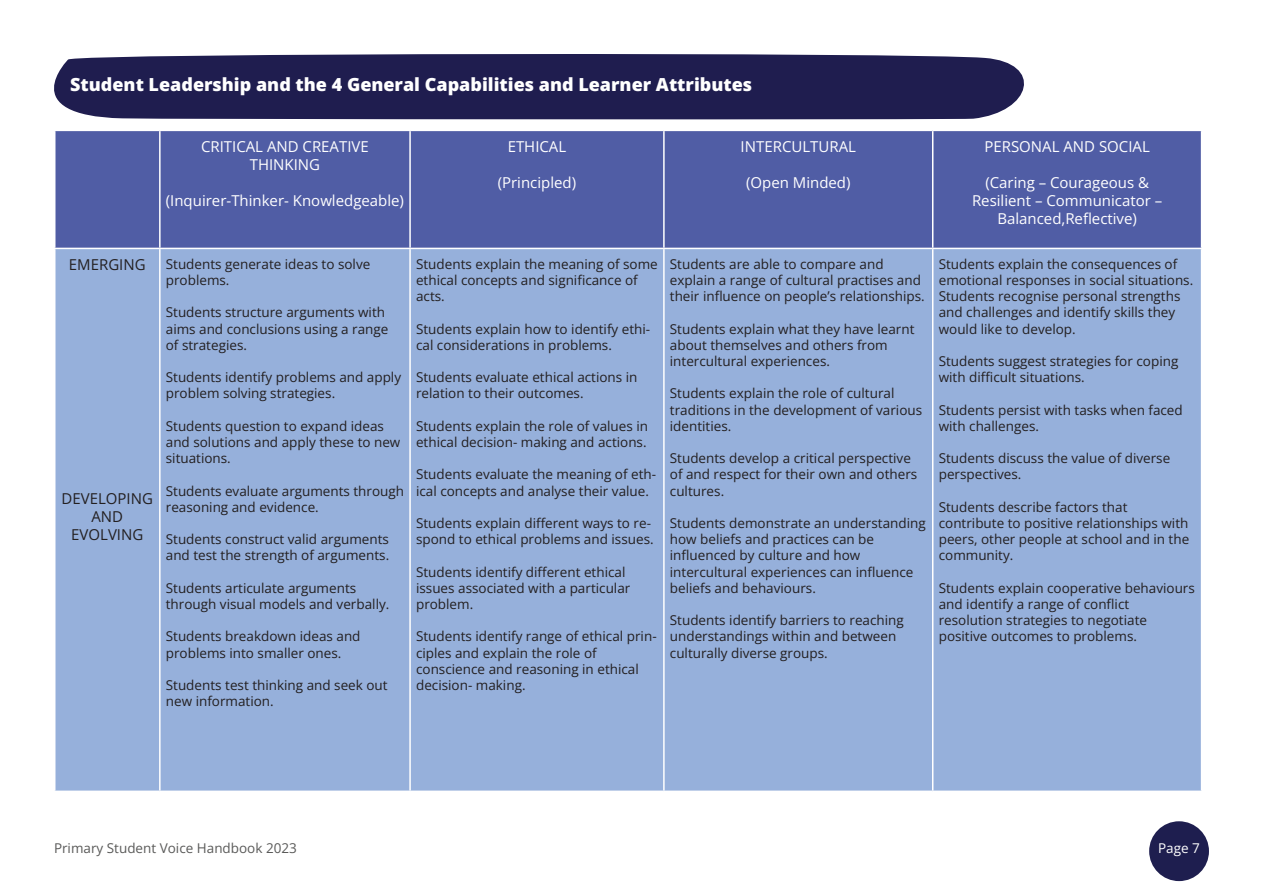
<style>
.page{position:relative;width:1263px;height:893px;background:#fff}
.page>*{position:absolute;margin:0;border:0;box-sizing:border-box;transform-origin:0 0}
.t1{font:18px "Open Sans";color:#fff}
.t2{font:700 15px/18px "Open Sans";color:#fff;text-align:center}
.t3{font:700 15px/18px "Open Sans";color:#231f20;text-align:center}
.t4{font:700 13.5px/16.2px "Open Sans";color:#231f20}
.t5{font:13.5px "Open Sans";color:#5a5a59}
.t6{font:13.5px "Open Sans";color:#fff}
</style>
<div class="page">
<div style="left:1149px;top:821px;width:60px;height:60px;background:#1e1e4f;border-radius:50%"></div>
<div style="left:56px;top:131px;width:1145px;height:117px;background:#505da5"></div>
<div style="left:56px;top:249px;width:1145px;height:542px;background:#96b0db"></div>
<hr style="left:159px;top:131px;width:2px;height:117px;background:#fff">
<hr style="left:409px;top:131px;width:2px;height:117px;background:#fff">
<hr style="left:663px;top:131px;width:2px;height:117px;background:#fff">
<hr style="left:932px;top:131px;width:1px;height:117px;background:#fff">
<hr style="left:159px;top:249px;width:2px;height:542px;background:#fff">
<hr style="left:409px;top:249px;width:2px;height:542px;background:#fff">
<hr style="left:663px;top:249px;width:2px;height:542px;background:#fff">
<hr style="left:932px;top:249px;width:1px;height:542px;background:#fff">
<div style="left:54px;top:54px;width:970px;height:65px;background:#1f1d4f"></div>
<p class="t1" style="left:70px;top:72px;width:683px">Student Leadership and the 4 General Capabilities and Learner Attributes</p>
<p class="t3" style="left:69px;top:256px;width:78px">EMERGING</p>
<p class="t3" style="left:62px;top:490px;width:93px">DEVELOPING<br>AND<br>EVOLVING</p>
<p class="t2" style="left:201px;top:138px;width:169px">CRITICAL AND CREATIVE<br>THINKING</p>
<p class="t2" style="left:166px;top:192px;width:240px">(Inquirer-Thinker- Knowledgeable)</p>
<p class="t2" style="left:508px;top:138px;width:60px">ETHICAL</p>
<p class="t2" style="left:498px;top:174px;width:80px">(Principled)</p>
<p class="t2" style="left:741px;top:138px;width:117px">INTERCULTURAL</p>
<p class="t2" style="left:746px;top:174px;width:106px">(Open Minded)</p>
<p class="t4" style="left:166px;top:255px;width:206px">Students generate ideas to solve problems.</p>
<p class="t4" style="left:166px;top:304px;width:224px">Students structure arguments with aims and conclusions using a range of strategies.</p>
<p class="t4" style="left:166px;top:369px;width:237px">Students identify problems and apply problem solving strategies.</p>
<p class="t4" style="left:166px;top:417px;width:236px">Students question to expand ideas and solutions and apply these to new situations.</p>
<p class="t4" style="left:166px;top:482px;width:240px">Students evaluate arguments through reasoning and evidence.</p>
<p class="t4" style="left:166px;top:531px;width:225px">Students construct valid arguments and test the strength of arguments.</p>
<p class="t4" style="left:166px;top:579px;width:225px">Students articulate arguments through visual models and verbally.</p>
<p class="t4" style="left:166px;top:628px;width:196px">Students breakdown ideas and problems into smaller ones.</p>
<p class="t4" style="left:166px;top:677px;width:223px">Students test thinking and seek out new information.</p>
<p class="t4" style="left:416px;top:255px;width:243px">Students explain the meaning of some ethical concepts and significance of acts.</p>
<p class="t4" style="left:416px;top:320px;width:236px">Students explain how to identify ethi&shy;cal considerations in problems.</p>
<p class="t4" style="left:416px;top:369px;width:223px">Students evaluate ethical actions in relation to their outcomes.</p>
<p class="t4" style="left:416px;top:417px;width:234px">Students explain the role of values in ethical decision- making and actions.</p>
<p class="t4" style="left:416px;top:466px;width:242px">Students evaluate the meaning of eth&shy;ical concepts and analyse their value.</p>
<p class="t4" style="left:416px;top:515px;width:239px">Students explain different ways to re&shy;spond to ethical problems and issues.</p>
<p class="t4" style="left:416px;top:563px;width:216px">Students identify different ethical issues associated with a particular problem.</p>
<p class="t4" style="left:416px;top:628px;width:242px">Students identify range of ethical prin&shy;ciples and explain the role of</p>
<p class="t4" style="left:416px;top:660px;width:224px">conscience and reasoning in ethical decision- making.</p>
<p class="t4" style="left:670px;top:255px;width:256px">Students are able to compare and explain a range of cultural practises and their influence on people’s relationships.</p>
<p class="t4" style="left:670px;top:320px;width:246px">Students explain what they have learnt about themselves and others from intercultural experiences.</p>
<p class="t4" style="left:670px;top:385px;width:254px">Students explain the role of cultural traditions in the development of various identities.</p>
<p class="t4" style="left:670px;top:450px;width:249px">Students develop a critical perspective of and respect for their own and others cultures.</p>
<p class="t4" style="left:670px;top:515px;width:257px">Students demonstrate an understanding how beliefs and practices can be influenced by culture and how intercultural experiences can influence beliefs and behaviours.</p>
<p class="t4" style="left:670px;top:612px;width:235px">Students identify barriers to reaching understandings within and between culturally diverse groups.</p>
<p class="t2" style="left:984px;top:138px;width:167px">PERSONAL AND SOCIAL</p>
<p class="t2" style="left:972px;top:174px;width:192px">(Caring – Courageous &amp;<br>Resilient – Communicator –<br>Balanced,Reflective)</p>
<p class="t4" style="left:939px;top:255px;width:256px">Students explain the consequences of emotional responses in social situations.</p>
<p class="t4" style="left:939px;top:288px;width:243px">Students recognise personal strengths and challenges and identify skills they would like to develop.</p>
<p class="t4" style="left:939px;top:353px;width:241px">Students suggest strategies for coping with difficult situations.</p>
<p class="t4" style="left:939px;top:401px;width:246px">Students persist with tasks when faced with challenges.</p>
<p class="t4" style="left:939px;top:450px;width:233px">Students discuss the value of diverse perspectives.</p>
<p class="t4" style="left:939px;top:498px;width:252px">Students describe factors that contribute to positive relationships with peers, other people at school and in the community.</p>
<p class="t4" style="left:939px;top:579px;width:258px">Students explain cooperative behaviours and identify a range of conflict resolution strategies to negotiate positive outcomes to problems.</p>
<p class="t5" style="left:54px;top:839px;width:244px">Primary Student Voice Handbook 2023</p>
<p class="t6" style="left:1158px;top:839px;width:43px">Page 7</p>
</div>
